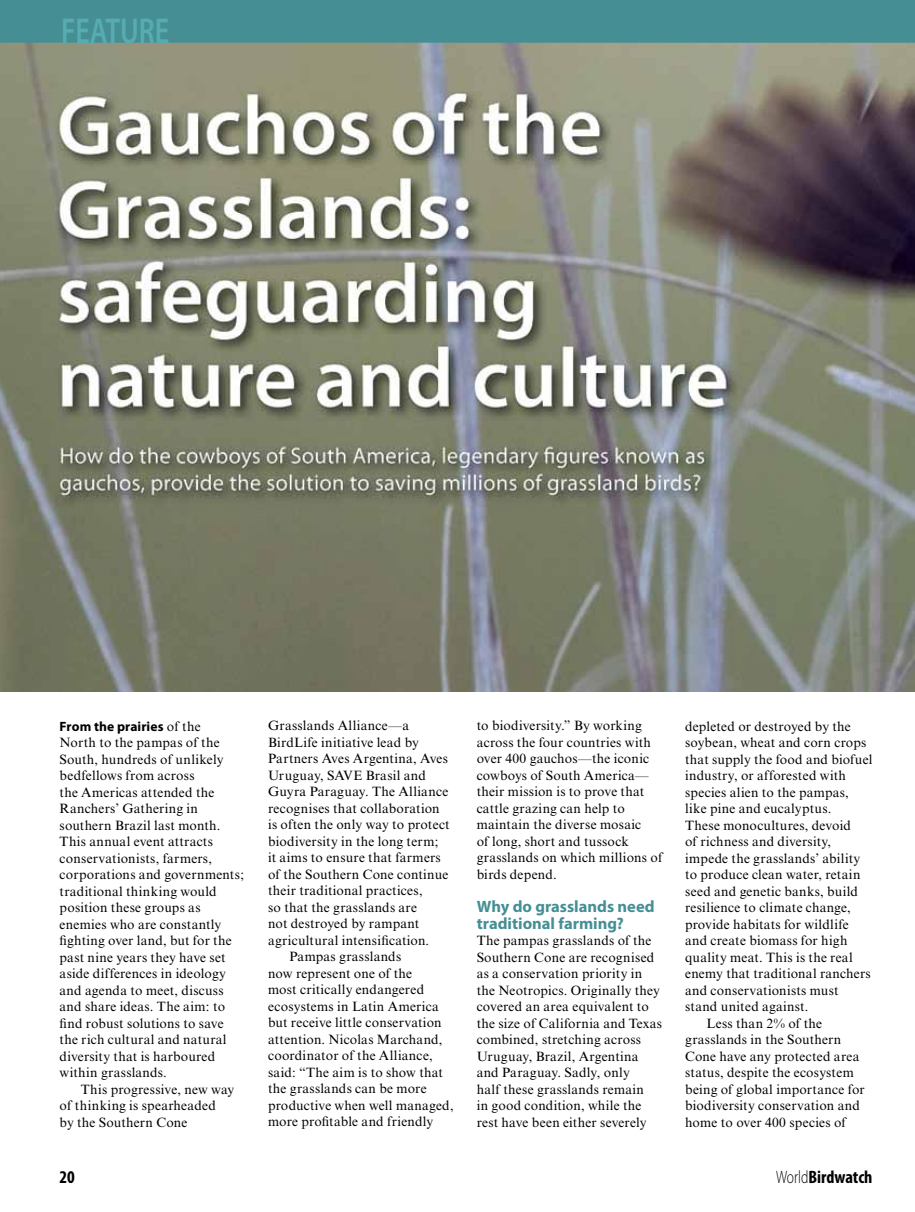
<style>
.page{position:relative;width:915px;height:1212px;background:#fff}
.page>*{position:absolute;margin:0;border:0;box-sizing:border-box;transform-origin:0 0}
.t1{font:600 36px "Myriad Pro";color:#56acb1;scale:.78 1}
.t2{font:700 condensed 18px "Myriad Pro";color:#000}
.t3{font:700 16.5px/16.5px "Myriad Pro";color:#458f94}
.t4{font:13.5px/16.5px "Times NRMT";letter-spacing:.02em;color:#000}
.t5{font:700 13.5px "Myriad Pro";letter-spacing:.005em;color:#000}
.s1{font-family:"Times NRMT";font-weight:400}
.s2{font-weight:300;font-stretch:normal}
</style>
<div class="page">
<img style="left:0;top:43px;width:914px;height:648px">
<div style="left:0;top:0;width:914px;height:43px;background:#458f94"></div>
<h1 class="t1" style="left:61px;top:8px;width:140px">FEATURE</h1>
<p class="t5" style="left:60px;top:717px;width:142px">From the prairies <span class="s1">of the</span></p>
<p class="t4" style="left:60px;top:734px;width:186px">North to the pampas of the<br>South, hundreds of unlikely bedfellows from across<br>the Americas attended the<br>Ranchers’ Gathering in southern Brazil last month.<br>This annual event attracts conservationists, farmers, corporations and governments; traditional thinking would position these groups as enemies who are constantly fighting over land, but for the past nine years they have set aside differences in ideology and agenda to meet, discuss and share ideas. The aim: to find robust solutions to save the rich cultural and natural diversity that is harboured within grasslands.</p>
<p class="t4" style="left:60px;top:1081px;width:176px;text-indent:21px">This progressive, new way of thinking is spearheaded<br>by the Southern Cone</p>
<p class="t4" style="left:268px;top:718px;width:142px">Grasslands Alliance—a</p>
<p class="t4" style="left:268px;top:734px;width:152px">BirdLife initiative lead by</p>
<p class="t4" style="left:268px;top:751px;width:181px">Partners Aves Argentina, Aves</p>
<p class="t4" style="left:268px;top:767px;width:159px">Uruguay, SAVE Brasil and</p>
<p class="t4" style="left:268px;top:784px;width:182px">Guyra Paraguay. The Alliance</p>
<p class="t4" style="left:268px;top:800px;width:173px">recognises that collaboration</p>
<p class="t4" style="left:268px;top:817px;width:183px">is often the only way to protect</p>
<p class="t4" style="left:268px;top:833px;width:172px">biodiversity in the long term;</p>
<p class="t4" style="left:268px;top:850px;width:174px">it aims to ensure that farmers</p>
<p class="t4" style="left:268px;top:866px;width:182px">of the Southern Cone continue</p>
<p class="t4" style="left:268px;top:883px;width:156px">their traditional practices,</p>
<p class="t4" style="left:268px;top:899px;width:150px">so that the grasslands are</p>
<p class="t4" style="left:268px;top:916px;width:153px">not destroyed by rampant</p>
<p class="t4" style="left:268px;top:932px;width:163px">agricultural intensification.</p>
<p class="t4" style="left:289px;top:949px;width:113px">Pampas grasslands</p>
<p class="t4" style="left:268px;top:965px;width:145px">now represent one of the</p>
<p class="t4" style="left:268px;top:982px;width:157px">most critically endangered</p>
<p class="t4" style="left:268px;top:998px;width:172px">ecosystems in Latin America</p>
<p class="t4" style="left:268px;top:1014px;width:175px">but receive little conservation</p>
<p class="t4" style="left:268px;top:1031px;width:176px">attention. Nicolas Marchand,</p>
<p class="t4" style="left:268px;top:1047px;width:166px">coordinator of the Alliance,</p>
<p class="t4" style="left:268px;top:1064px;width:176px">said: “The aim is to show that</p>
<p class="t4" style="left:268px;top:1080px;width:160px">the grasslands can be more</p>
<p class="t4" style="left:268px;top:1097px;width:187px">productive when well managed,</p>
<p class="t4" style="left:268px;top:1113px;width:167px">more profitable and friendly</p>
<p class="t4" style="left:476px;top:717px;width:187px">to biodiversity.” By working across the four countries with over 400 gauchos—the iconic cowboys of South America— their mission is to prove that cattle grazing can help to maintain the diverse mosaic<br>of long, short and tussock grasslands on which millions of birds depend.</p>
<p class="t3" style="left:476px;top:898px;width:179px">Why do grasslands need traditional farming?</p>
<p class="t4" style="left:476px;top:932px;width:187px">The pampas grasslands of the<br>Southern Cone are recognised as a conservation priority in the Neotropics. Originally they covered an area equivalent to the size of California and Texas combined, stretching across<br>Uruguay, Brazil, Argentina and Paraguay. Sadly, only<br>half these grasslands remain<br>in good condition, while the rest have been either severely</p>
<p class="t4" style="left:685px;top:718px;width:167px">depleted or destroyed by the</p>
<p class="t4" style="left:685px;top:734px;width:183px">soybean, wheat and corn crops</p>
<p class="t4" style="left:685px;top:751px;width:189px">that supply the food and biofuel</p>
<p class="t4" style="left:685px;top:767px;width:162px">industry, or afforested with</p>
<p class="t4" style="left:685px;top:784px;width:165px">species alien to the pampas,</p>
<p class="t4" style="left:685px;top:800px;width:148px">like pine and eucalyptus.</p>
<p class="t4" style="left:685px;top:817px;width:167px">These monocultures, devoid</p>
<p class="t4" style="left:685px;top:833px;width:148px">of richness and diversity,</p>
<p class="t4" style="left:685px;top:850px;width:176px">impede the grasslands’ ability</p>
<p class="t4" style="left:685px;top:866px;width:177px">to produce clean water, retain</p>
<p class="t4" style="left:685px;top:883px;width:174px">seed and genetic banks, build</p>
<p class="t4" style="left:685px;top:899px;width:167px">resilience to climate change,</p>
<p class="t4" style="left:685px;top:916px;width:165px">provide habitats for wildlife</p>
<p class="t4" style="left:685px;top:932px;width:164px">and create biomass for high</p>
<p class="t4" style="left:685px;top:949px;width:169px">quality meat. This is the real</p>
<p class="t4" style="left:685px;top:965px;width:187px">enemy that traditional ranchers</p>
<p class="t4" style="left:685px;top:982px;width:155px">and conservationists must</p>
<p class="t4" style="left:685px;top:998px;width:125px">stand united against.</p>
<p class="t4" style="left:706px;top:1015px;width:117px">Less than 2% of the</p>
<p class="t4" style="left:685px;top:1031px;width:158px">grasslands in the Southern</p>
<p class="t4" style="left:685px;top:1048px;width:176px">Cone have any protected area</p>
<p class="t4" style="left:685px;top:1064px;width:170px">status, despite the ecosystem</p>
<p class="t4" style="left:685px;top:1081px;width:181px">being of global importance for</p>
<p class="t4" style="left:685px;top:1097px;width:176px">biodiversity conservation and</p>
<p class="t4" style="left:685px;top:1114px;width:162px">home to over 400 species of</p>
<h2 class="t2" style="left:60px;top:1166px;width:17px">20</h2>
<h2 class="t2" style="left:776px;top:1166px;width:98px"><span class="s2">World</span>Birdwatch</h2>
</div>
